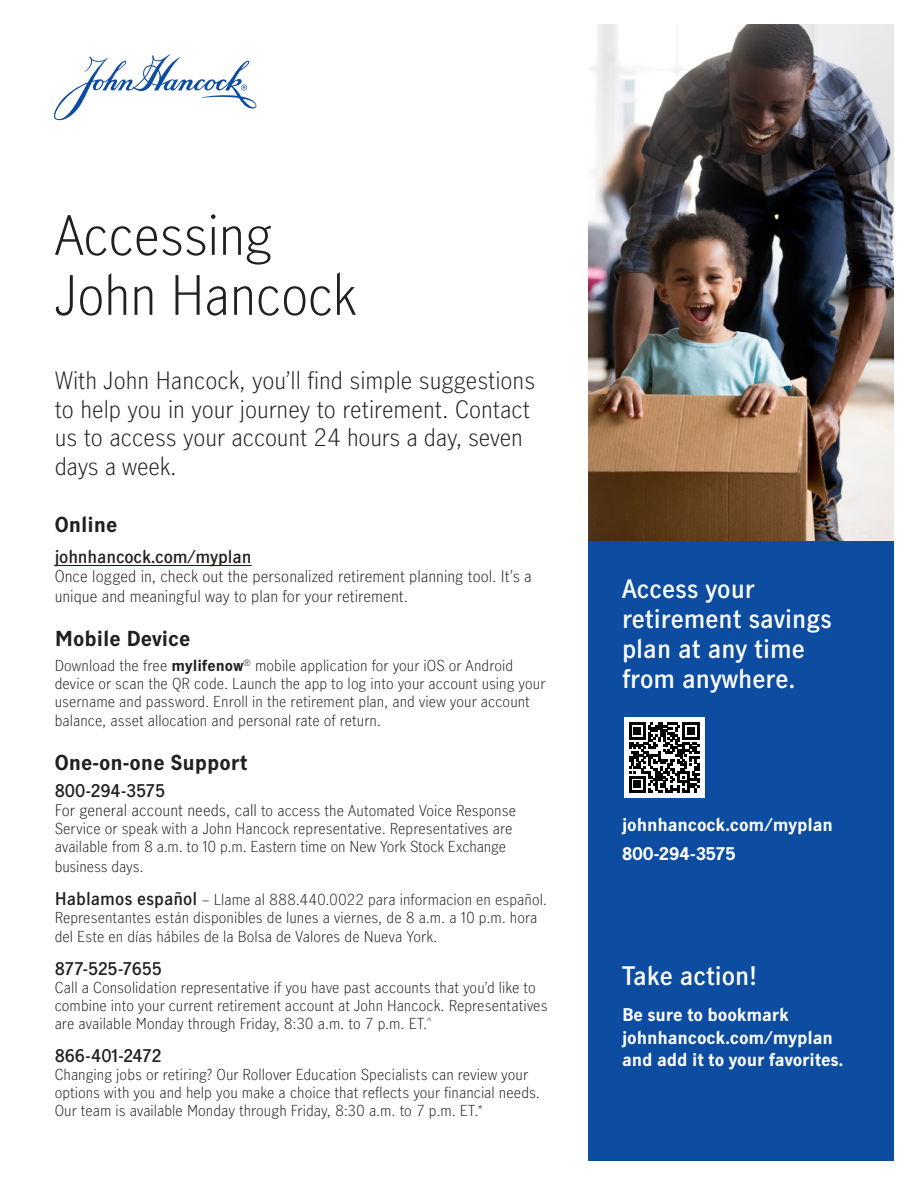
<style>
.page{position:relative;width:918px;height:1188px;background:#fff}
.page>*{position:absolute;margin:0;border:0;box-sizing:border-box;transform-origin:0 0}
.t1{font:300 51px/60px "Manulife Sans";letter-spacing:-.01em;color:#231f20}
.t2{font:600 24px/30px "Manulife JH Sans";color:#fff}
.t3{font:300 22.5px/28.5px "Manulife Sans";color:#231f20}
.t4{font:700 19.5px "Manulife Sans";color:#231f20}
.t5{font:700 16.5px/22.5px "Manulife Sans";letter-spacing:-.01em;color:#fff}
.t6{font:600 16.5px "Manulife JH Sans";letter-spacing:-.01em;color:#231f20}
.t7{font:300 15px/19.5px "Manulife Sans";letter-spacing:.005em;color:#231f20}
.t8{font:300 14.25px/18px "Manulife Sans";letter-spacing:.005em;color:#231f20}
.s1{font-weight:700}
.s2{font-size:15px}
.s3{font-family:"Manulife JH Sans";font-weight:600;font-size:16.5px}
</style>
<div class="page">
<div style="left:588px;top:40px;width:305px;height:1121px;background:#0d4da1"></div>
<img style="left:588px;top:24px;width:305px;height:516px">
<svg style="left:54px;top:54px;width:202px;height:66px"></svg>
<hr style="left:55px;top:565px;width:197px;height:1px;background:#0000c1">
<div style="left:624px;top:717px;width:81px;height:81px;background:#fff"></div>
<svg style="left:629px;top:722px;width:70px;height:71px"></svg>
<h1 class="t1" style="left:55px;top:210px;width:303px">Accessing<br>John Hancock</h1>
<h3 class="t3" style="left:55px;top:368px;width:482px">With John Hancock, you’ll find simple suggestions to help you in your journey to retirement. Contact us to access your account 24 hours a day, seven days a week.</h3>
<h3 class="t4" style="left:55px;top:516px;width:64px">Online</h3>
<p class="t6" style="left:55px;top:549px;width:198px">johnhancock.com/myplan</p>
<p class="t7" style="left:55px;top:568px;width:479px">Once logged in, check out the personalized retirement planning tool. It’s a unique and meaningful way to plan for your retirement.</p>
<h3 class="t4" style="left:55px;top:630px;width:137px">Mobile Device</h3>
<p class="t8" style="left:55px;top:657px;width:492px">Download the free <span class="s1">mylifenow</span><sup>®</sup> mobile application for your iOS or Android device or scan the QR code. Launch the app to log into your account using your username and password. Enroll in the retirement plan, and view your account</p>
<p class="t8" style="left:55px;top:713px;width:328px">balance, asset allocation and personal rate of return.</p>
<h3 class="t4" style="left:55px;top:754px;width:194px">One-on-one Support</h3>
<p class="t6" style="left:55px;top:783px;width:112px">800-294-3575</p>
<p class="t8" style="left:55px;top:803px;width:463px"><span class="s2">For general account needs, call</span> to access the Automated Voice Response<br>Service or speak with a John Hancock representative. Representatives are available from 8 a.m. to 10 p.m. Eastern time on New York Stock Exchange</p>
<p class="t8" style="left:55px;top:858px;width:90px">business days.</p>
<p class="t8" style="left:55px;top:891px;width:494px"><span class="s3">Hablamos español</span> – Llame al 888.440.0022 para informacion en español.<br>Representantes están disponibles de lunes a viernes, de 8 a.m. a 10 p.m. hora</p>
<p class="t8" style="left:55px;top:929px;width:384px">del Este en días hábiles de la Bolsa de Valores de Nueva York.</p>
<p class="t6" style="left:55px;top:962px;width:109px">877-525-7655</p>
<p class="t8" style="left:55px;top:980px;width:494px">Call a Consolidation representative if you have past accounts that you’d like to combine into your current retirement account at John Hancock. Representatives are available Monday through Friday, 8:30 a.m. to 7 p.m. ET.<sup>^</sup></p>
<p class="t6" style="left:55px;top:1049px;width:109px">866-401-2472</p>
<p class="t8" style="left:55px;top:1067px;width:487px">Changing jobs or retiring? Our Rollover Education Specialists can review your options with you and help you make a choice that reflects your financial needs.<br>Our team is available Monday through Friday, 8:30 a.m. to 7 p.m. ET.*</p>
<h2 class="t2" style="left:622px;top:576px;width:211px">Access your retirement savings plan at any time from anywhere.</h2>
<p class="t5" style="left:622px;top:811px;width:212px;line-height:29.2px">johnhancock.com/myplan<br>800-294-3575</p>
<h2 class="t2" style="left:622px;top:963px;width:136px">Take action!</h2>
<p class="t5" style="left:622px;top:1005px;width:223px">Be sure to bookmark johnhancock.com/myplan and add it to your favorites.</p>
</div>
